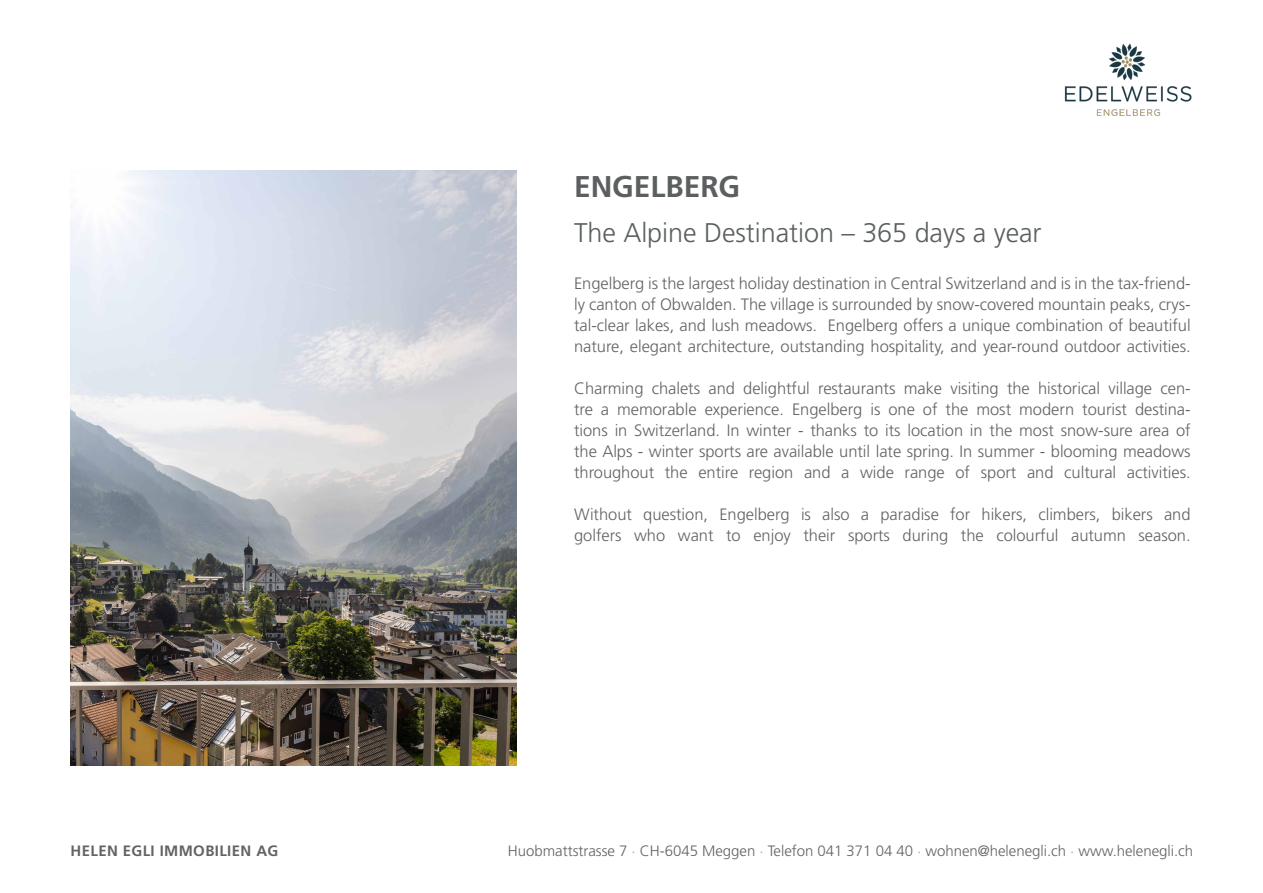
<style>
.page{position:relative;width:1263px;height:893px;background:#fff}
.page>*{position:absolute;margin:0;border:0;box-sizing:border-box;transform-origin:0 0}
.Absatzformat_1_Kopie{font:700 30px "Frutiger LT Std";color:#5b5f60}
.Absatzformat_1_Kopie-2{font:300 27px "Frutiger LT Std";color:#5b5f60}
.Absatzformat_1_Kopie-3{font:300 16.5px/21px "Frutiger LT Std";color:#636366;text-align:justify}
.t1{font:300 15px "Frutiger LT Std";color:#636366}
.t2{font:700 15px "Frutiger LT Std";letter-spacing:.025em;color:#636366}
</style>
<div class="page">
<img style="left:70px;top:170px;width:447px;height:595px">
<img style="left:1064px;top:43px;width:128px;height:73px">
<p class="Absatzformat_1_Kopie" style="left:574px;top:169px;width:168px">ENGELBERG</p>
<p class="Absatzformat_1_Kopie-2" style="left:574px;top:217px;width:469px">The Alpine Destination – 365 days a year</p>
<p class="Absatzformat_1_Kopie-3" style="left:574px;top:273px;width:618px">Engelberg is the largest holiday destination in Central Switzerland and is in the tax-friend&shy;ly canton of Obwalden. The village is surrounded by snow-covered mountain peaks, crys&shy;tal-clear lakes, and lush meadows. Engelberg offers a unique combination of beautiful nature, elegant architecture, outstanding hospitality, and year-round outdoor activities.</p>
<p class="Absatzformat_1_Kopie-3" style="left:574px;top:378px;width:618px">Charming chalets and delightful restaurants make visiting the historical village cen&shy;tre a memorable experience. Engelberg is one of the most modern tourist destina&shy;tions in Switzerland. In winter - thanks to its location in the most snow-sure area of the Alps - winter sports are available until late spring. In summer - blooming meadows throughout the entire region and a wide range of sport and cultural activities.</p>
<p class="Absatzformat_1_Kopie-3" style="left:574px;top:504px;width:618px">Without question, Engelberg is also a paradise for hikers, climbers, bikers and golfers who want to enjoy their sports during the colourful autumn season.</p>
<p class="t2" style="left:71px;top:842px;width:209px">HELEN EGLI IMMOBILIEN AG</p>
<p class="t1" style="left:508px;top:843px;width:687px">Huobmattstrasse 7 <sup>.</sup> CH-6045 Meggen <sup>.</sup> Telefon 041 371 04 40 <sup>.</sup> wohnen@helenegli.ch <sup>.</sup> www.helenegli.ch</p>
</div>
